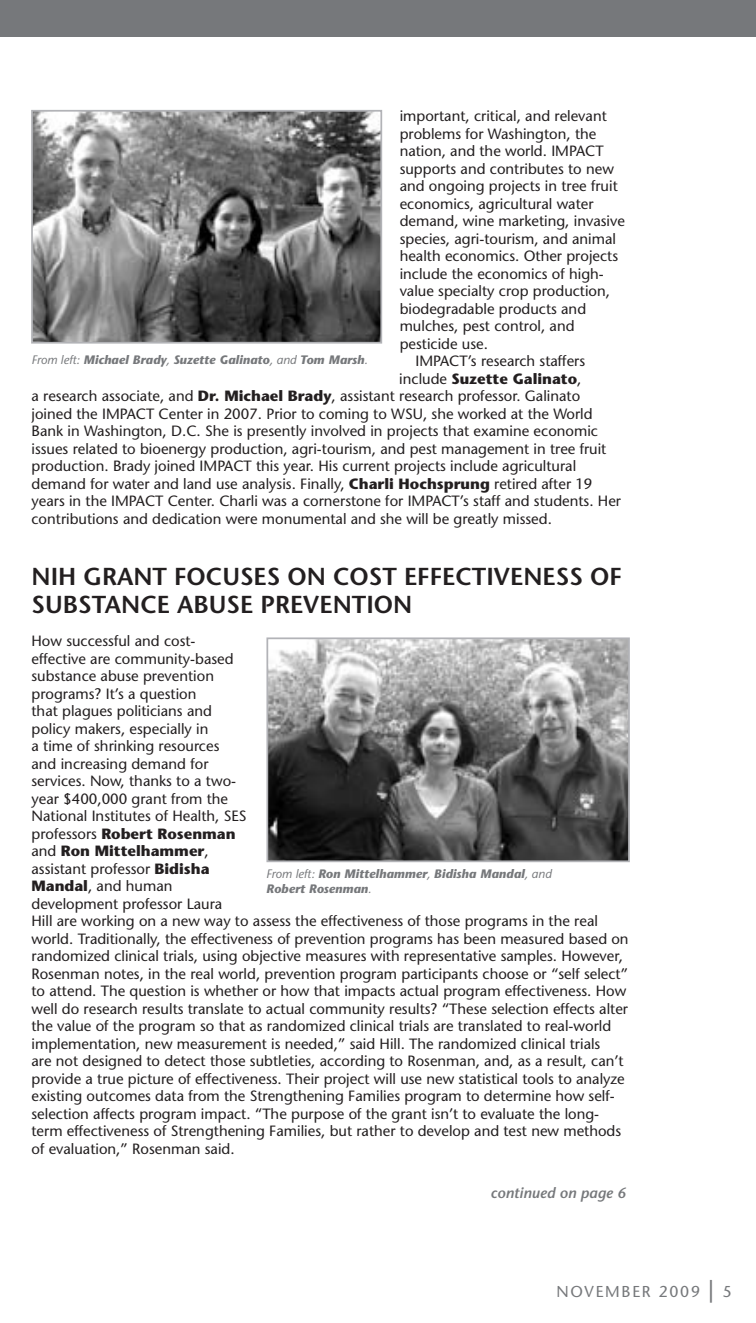
<style>
.page{position:relative;width:756px;height:1323px;background:#fff}
.page>*{position:absolute;margin:0;border:0;box-sizing:border-box;transform-origin:0 0}
.t1{font:600 24.5px/28px "Stone Sans";color:#231f20}
.t2{font:15.75px "Stone Sans";color:#76787b}
.t3{font:14.88px/17.5px "Stone Sans";color:#231f20}
.t4{font:700 14.88px "Stone Sans";color:#231f20}
.t5{font:italic 600 14.88px "Stone Sans";color:#76787b}
.t6{font:italic 700 12.25px/15.8px "Stone Sans";color:#76787b}
.s1{font-weight:400}
.s2{font-weight:700}
.s3{font-weight:600;font-size:22.75px}
</style>
<div class="page">
<img style="left:34px;top:113px;width:345px;height:228px">
<div style="left:31px;top:110px;width:351px;height:234px;border:2px solid #b2b3b7"></div>
<img style="left:269px;top:640px;width:358px;height:219px">
<div style="left:266px;top:637px;width:364px;height:225px;border:2px solid #b2b3b7"></div>
<div style="left:0;top:0;width:756px;height:37px;background:#76787b"></div>
<p class="t3" style="left:400px;top:108px;width:209px">important, critical, and relevant</p>
<p class="t3" style="left:400px;top:125px;width:198px">problems for Washington, the</p>
<p class="t3" style="left:400px;top:142px;width:205px">nation, and the world. IMPACT</p>
<p class="t3" style="left:400px;top:160px;width:216px">supports and contributes to new</p>
<p class="t3" style="left:400px;top:177px;width:220px">and ongoing projects in tree fruit</p>
<p class="t3" style="left:400px;top:195px;width:195px">economics, agricultural water</p>
<p class="t3" style="left:400px;top:212px;width:227px">demand, wine marketing, invasive</p>
<p class="t3" style="left:400px;top:230px;width:218px">species, agri-tourism, and animal</p>
<p class="t3" style="left:400px;top:247px;width:220px">health economics. Other projects</p>
<p class="t3" style="left:400px;top:265px;width:206px">include the economics of high-</p>
<p class="t3" style="left:400px;top:282px;width:212px">value specialty crop production,</p>
<p class="t3" style="left:400px;top:300px;width:188px">biodegradable products and</p>
<p class="t3" style="left:400px;top:317px;width:176px">mulches, pest control, and</p>
<p class="t3" style="left:400px;top:335px;width:90px">pesticide use.</p>
<p class="t3" style="left:415px;top:352px;width:171px">IMPACT’s research staffers</p>
<p class="t4" style="left:399px;top:370px;width:184px"><span class="s1">include</span> Suzette Galinato<span class="s1">,</span></p>
<p class="t3" style="left:31px;top:387px;width:550px">a research associate, and <span class="s2">Dr. Michael Brady</span>, assistant research professor. Galinato</p>
<p class="t3" style="left:31px;top:405px;width:563px">joined the IMPACT Center in 2007. Prior to coming to WSU, she worked at the World</p>
<p class="t3" style="left:31px;top:422px;width:568px">Bank in Washington, D.C. She is presently involved in projects that examine economic</p>
<p class="t3" style="left:31px;top:440px;width:576px">issues related to bioenergy production, agri-tourism, and pest management in tree fruit</p>
<p class="t3" style="left:31px;top:457px;width:546px">production. Brady joined IMPACT this year. His current projects include agricultural</p>
<p class="t3" style="left:31px;top:475px;width:563px">demand for water and land use analysis. Finally, <span class="s2">Charli Hochsprung</span> retired after 19</p>
<p class="t3" style="left:31px;top:492px;width:591px">years in the IMPACT Center. Charli was a cornerstone for IMPACT’s staff and students. Her</p>
<p class="t3" style="left:31px;top:510px;width:522px">contributions and dedication were monumental and she will be greatly missed.</p>
<p class="t6" style="left:32px;top:352px;width:338px"><span class="s1">From left:</span> Michael Brady<span class="s1">,</span> Suzette Galinato<span class="s1">, and</span> Tom Marsh<span class="s1">.</span></p>
<h1 class="t1" style="left:32px;top:563px;width:592px">NIH GRANT FOCUSES ON COST EFFECTIVENESS OF<br>SUBSTANCE ABUSE PREVENTION</h1>
<p class="t3" style="left:32px;top:633px;width:599px">How successful and cost-<br>effective are community-based<br>substance abuse prevention<br>programs? It’s a question<br>that plagues politicians and<br>policy makers, especially in<br>a time of shrinking resources<br>and increasing demand for<br>services. Now, thanks to a two-<br>year $400,000 grant from the<br>National Institutes of Health, SES<br>professors <span class="s2">Robert Rosenman<br></span>and <span class="s2">Ron Mittelhammer</span>,<br>assistant professor <span class="s2">Bidisha<br>Mandal</span>, and human<br>development professor Laura<br>Hill are working on a new way to assess the effectiveness of those programs in the real world. Traditionally, the effectiveness of prevention programs has been measured based on randomized clinical trials, using objective measures with representative samples. However, Rosenman notes, in the real world, prevention program participants choose or “self select” to attend. The question is whether or how that impacts actual program effectiveness. How well do research results translate to actual community results? “These selection effects alter the value of the program so that as randomized clinical trials are translated to real-world implementation, new measurement is needed,” said Hill. The randomized clinical trials<br>are not designed to detect those subtleties, according to Rosenman, and, as a result, can’t provide a true picture of effectiveness. Their project will use new statistical tools to analyze existing outcomes data from the Strengthening Families program to determine how self&shy;selection affects program impact. “The purpose of the grant isn’t to evaluate the long&shy;term effectiveness of Strengthening Families, but rather to develop and test new methods of evaluation,” Rosenman said.</p>
<p class="t6" style="left:266px;top:865px;width:287px"><span class="s1">From left:</span> Ron Mittelhammer<span class="s1">,</span> Bidisha Mandal<span class="s1">, and<br></span>Robert Rosenman<span class="s1">.</span></p>
<p class="t5" style="left:491px;top:1184px;width:136px">continued on page 6</p>
<p class="t2" style="left:556px;top:1282px;width:13px">november</p>
<p class="t2" style="left:659px;top:1282px;width:75px">2009 <span class="s3">|</span> 5</p>
</div>
